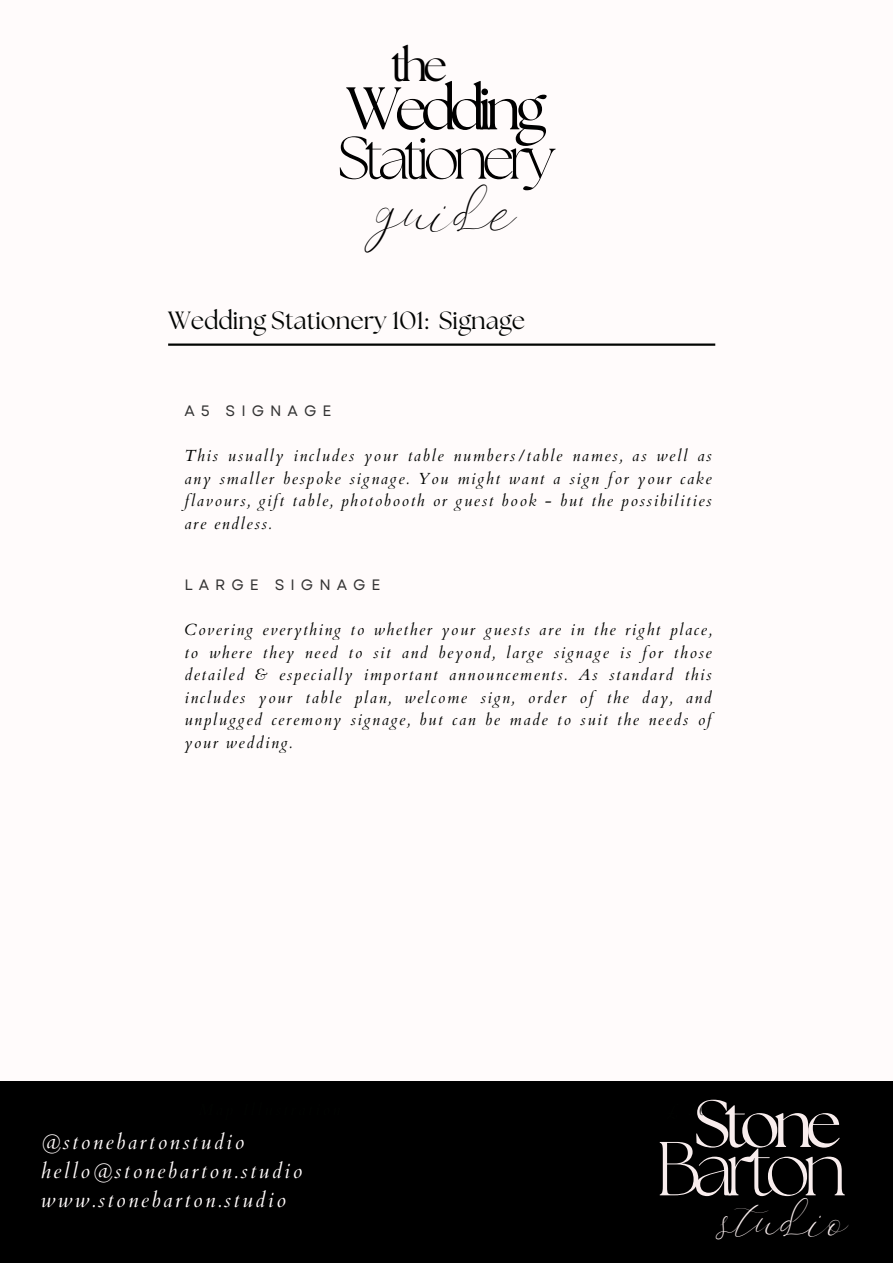
<style>
.page{position:relative;width:893px;height:1264px;background:#fff}
.page>*{position:absolute;margin:0;border:0;box-sizing:border-box;transform-origin:0 0}
.t1{font:300 76.2px "The Seasons";letter-spacing:-.1em;color:#f8eded}
.t2{font:66.75px "The Seasons";letter-spacing:-.1em;color:#f8eded}
.t3{font:300 60px "The Seasons";letter-spacing:-.1em;color:#000}
.t4{font:60px "The Seasons";letter-spacing:-.1em;color:#000}
.t5{font:47.55px "Kelmi";color:#000}
.t6{font:45px "The Seasons";color:#000}
.t7{font:38.85px "Kelmi";color:#f8eded}
.t8{font:24.9px "The Seasons";color:#020402}
.t9{font:italic 21px "Cardo";letter-spacing:.12em;color:#fffbfb}
.t10{font:italic 16.05px/22.5px "Cardo";letter-spacing:.1em;color:#020402;text-align:justify}
.t11{font:15px "Garet";letter-spacing:.4em;color:#333}
</style>
<div class="page">
<div style="left:0;top:0;width:892px;height:1262px;background:#fffbfb"></div>
<div style="left:0;top:1081px;width:892px;height:181px;background:#000"></div>
<hr style="left:168px;top:343px;width:547px;height:3px;background:#020402">
<p class="t6" style="left:390px;top:45px;width:58px">the</p>
<p class="t4" style="left:346px;top:81px;width:201px">Wedding</p>
<p class="t3" style="left:337px;top:131px;width:220px">Stationery</p>
<p class="t5" style="left:376px;top:187px;width:141px">guide</p>
<p class="t8" style="left:168px;top:309px;width:358px">Wedding Stationery 101: Signage</p>
<p class="t11" style="left:184px;top:400px;width:148px">A5 SIGNAGE</p>
<p class="t10" style="left:184px;top:445px;width:528px">This usually includes your table numbers/table names, as well as any smaller bespoke signage. You might want a sign for your cake flavours, gift table, photobooth or guest book - but the possibilities are endless.</p>
<p class="t11" style="left:184px;top:573px;width:198px">LARGE SIGNAGE</p>
<p class="t10" style="left:184px;top:618px;width:528px">Covering everything to whether your guests are in the right place, to where they need to sit and beyond, large signage is for those detailed &amp; especially important announcements. As standard this includes your table plan, welcome sign, order of the day, and unplugged ceremony signage, but can be made to suit the needs of your wedding.</p>
<p class="t9" style="left:41px;top:1127px;width:205px">@stonebartonstudio</p>
<p class="t9" style="left:41px;top:1156px;width:263px">hello@stonebarton.studio</p>
<p class="t9" style="left:41px;top:1186px;width:247px">www.stonebarton.studio</p>
<p class="t2" style="left:693px;top:1093px;width:149px">Stone</p>
<p class="t1" style="left:655px;top:1134px;width:193px">Barton</p>
<p class="t7" style="left:720px;top:1199px;width:128px">studio</p>
</div>
